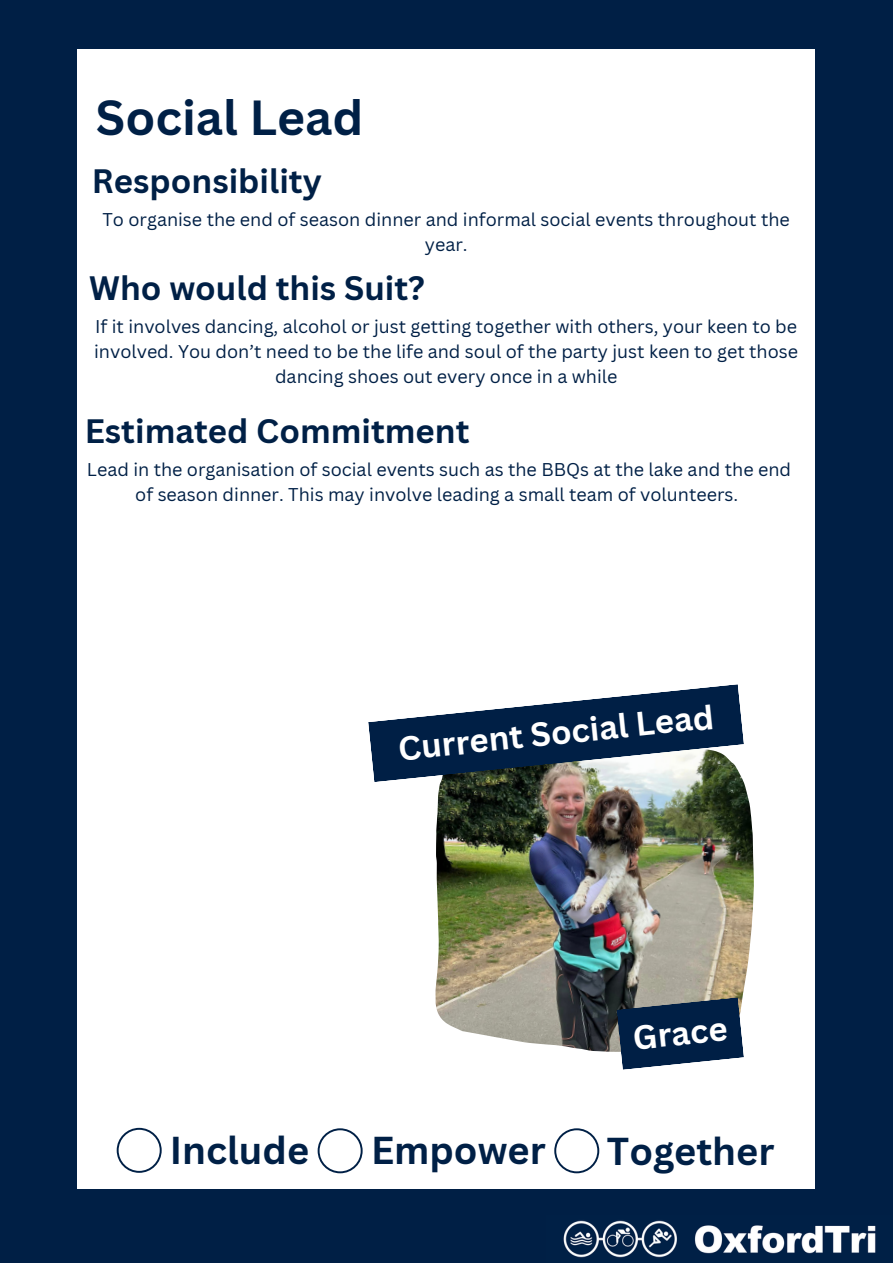
<style>
.page{position:relative;width:893px;height:1264px;background:#fff}
.page>*{position:absolute;margin:0;border:0;box-sizing:border-box;transform-origin:0 0}
.t1{font:700 48px "Canva Sans";color:#002046}
.t2{font:700 37.8px "Canva Sans";color:#002046}
.t3{font:700 33px "Canva Sans";color:#002046}
.t4{font:700 33px "Canva Sans";color:#fff}
.t5{font:18px/24.8px "Canva Sans";color:#002046;text-align:center}
</style>
<div class="page">
<div style="left:0;top:0;width:892px;height:1262px;background:#001f45"></div>
<div style="left:77px;top:49px;width:738px;height:1139px;background:#fff"></div>
<img style="left:563px;top:1220px;width:313px;height:38px">
<svg style="left:117px;top:1127px;width:45px;height:45px"></svg>
<svg style="left:317px;top:1128px;width:45px;height:45px"></svg>
<svg style="left:554px;top:1128px;width:45px;height:45px"></svg>
<img style="left:435px;top:782px;width:318px;height:269px">
<svg style="left:368px;top:684px;width:376px;height:98px"></svg>
<svg style="left:616px;top:997px;width:128px;height:72px;background:#28405d"></svg>
<p class="t1" style="left:96px;top:84px;width:269px">Social Lead</p>
<p class="t3" style="left:92px;top:158px;width:231px">Responsibility</p>
<p class="t5" style="left:102px;top:207px;width:689px">To organise the end of season dinner and informal social events throughout the year.</p>
<p class="t3" style="left:89px;top:265px;width:337px">Who would this Suit?</p>
<p class="t5" style="left:94px;top:314px;width:705px">If it involves dancing, alcohol or just getting together with others, your keen to be involved. You don’t need to be the life and soul of the party just keen to get those dancing shoes out every once in a while</p>
<p class="t3" style="left:85px;top:407px;width:386px">Estimated Commitment</p>
<p class="t5" style="left:87px;top:456px;width:705px">Lead in the organisation of social events such as the BBQs at the lake and the end of season dinner. This may involve leading a small team of volunteers.</p>
<p class="t4" style="left:396px;top:726px;width:318px;rotate:-6deg">Current Social Lead</p>
<p class="t4" style="left:630px;top:1014px;width:96px;rotate:-6deg">Grace</p>
<p class="t2" style="left:170px;top:1124px;width:141px">Include</p>
<p class="t2" style="left:371px;top:1123px;width:176px">Empower</p>
<p class="t2" style="left:607px;top:1124px;width:169px">Together</p>
</div>
